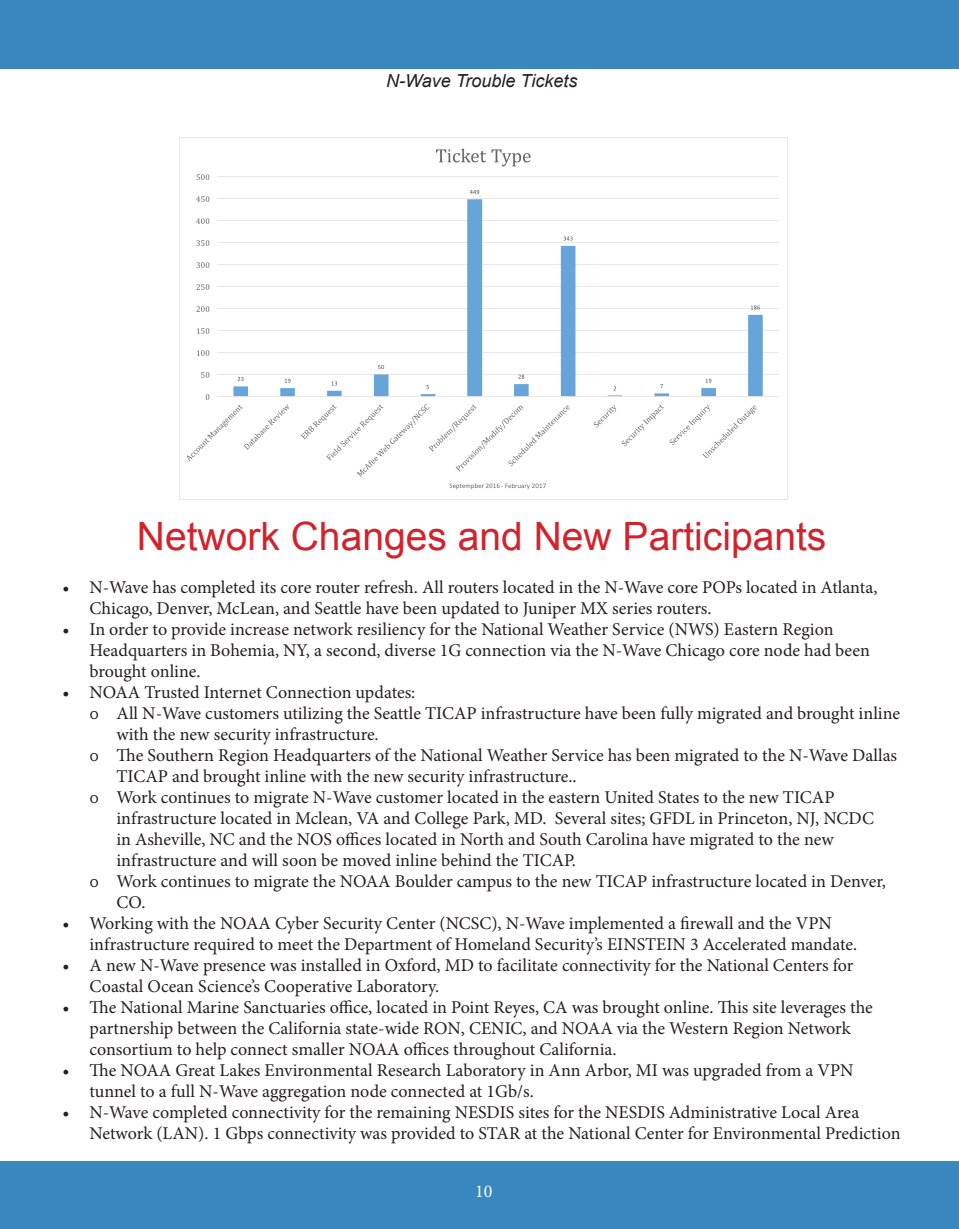
<style>
.page{position:relative;width:959px;height:1229px;background:#fff}
.page>*{position:absolute;margin:0;border:0;box-sizing:border-box;transform-origin:0 0}
.t1{font:39px "Arial";color:#d3222b}
.t2{font:18px/21px "Minion Pro";color:#231f20}
.t3{font:italic 18px "Arial";color:#231f20}
.t4{font:18px "Minion Pro";color:#fff}
</style>
<div class="page">
<div style="left:0;top:0;width:938px;height:69px;background:#3887bf"></div>
<div style="left:938px;top:0;width:20px;height:69px;background:#3887bf"></div>
<div style="left:0;top:1161px;width:958px;height:67px;background:#3887bf"></div>
<img style="left:187px;top:148px;width:592px;height:342px">
<p class="t3" style="left:386px;top:69px;width:193px">N-Wave Trouble Tickets</p>
<h1 class="t1" style="left:137px;top:511px;width:691px">Network Changes and New Participants</h1>
<p class="t2" style="left:89px;top:576px;width:789px;text-indent:-27px">• N-Wave has completed its core router refresh. All routers located in the N-Wave core POPs located in Atlanta,<br>Chicago, Denver, McLean, and Seattle have been updated to Juniper MX series routers.</p>
<p class="t2" style="left:89px;top:618px;width:781px;text-indent:-27px">• In order to provide increase network resiliency for the National Weather Service (NWS) Eastern Region<br>Headquarters in Bohemia, NY, a second, diverse 1G connection via the N-Wave Chicago core node had been brought online.</p>
<p class="t2" style="left:62px;top:681px;width:354px">• NOAA Trusted Internet Connection updates:</p>
<p class="t2" style="left:89px;top:702px;width:812px">Ŝ All N-Wave customers utilizing the Seattle TICAP infrastructure have been fully migrated and brought inline</p>
<p class="t2" style="left:116px;top:723px;width:264px">with the new security infrastructure.</p>
<p class="t2" style="left:89px;top:744px;width:809px">Ŝ The Southern Region Headquarters of the National Weather Service has been migrated to the N-Wave Dallas</p>
<p class="t2" style="left:116px;top:765px;width:461px">TICAP and brought inline with the new security infrastructure..</p>
<p class="t2" style="left:89px;top:786px;width:746px">Ŝ Work continues to migrate N-Wave customer located in the eastern United States to the new TICAP</p>
<p class="t2" style="left:116px;top:807px;width:759px">infrastructure located in Mclean, VA and College Park, MD. Several sites; GFDL in Princeton, NJ, NCDC</p>
<p class="t2" style="left:116px;top:828px;width:719px">in Asheville, NC and the NOS offices located in North and South Carolina have migrated to the new</p>
<p class="t2" style="left:116px;top:849px;width:461px">infrastructure and will soon be moved inline behind the TICAP.</p>
<p class="t2" style="left:89px;top:870px;width:798px">Ŝ Work continues to migrate the NOAA Boulder campus to the new TICAP infrastructure located in Denver,</p>
<p class="t2" style="left:116px;top:891px;width:30px">CO.</p>
<p class="t2" style="left:89px;top:912px;width:769px;text-indent:-27px">• Working with the NOAA Cyber Security Center (NCSC), N-Wave implemented a firewall and the VPN infrastructure required to meet the Department of Homeland Security’s EINSTEIN 3 Accelerated mandate.</p>
<p class="t2" style="left:89px;top:954px;width:765px;text-indent:-27px">• A new N-Wave presence was installed in Oxford, MD to facilitate connectivity for the National Centers for<br>Coastal Ocean Science’s Cooperative Laboratory.</p>
<p class="t2" style="left:89px;top:996px;width:785px;text-indent:-27px">• The National Marine Sanctuaries office, located in Point Reyes, CA was brought online. This site leverages the partnership between the California state-wide RON, CENIC, and NOAA via the Western Region Network consortium to help connect smaller NOAA offices throughout California.</p>
<p class="t2" style="left:89px;top:1059px;width:765px;text-indent:-27px">• The NOAA Great Lakes Environmental Research Laboratory in Ann Arbor, MI was upgraded from a VPN tunnel to a full N-Wave aggregation node connected at 1Gb/s.</p>
<p class="t2" style="left:89px;top:1101px;width:812px;text-indent:-27px">• N-Wave completed connectivity for the remaining NESDIS sites for the NESDIS Administrative Local Area<br>Network (LAN). 1 Gbps connectivity was provided to STAR at the National Center for Environmental Prediction</p>
<p class="t4" style="left:475px;top:1178px;width:19px">10</p>
</div>
